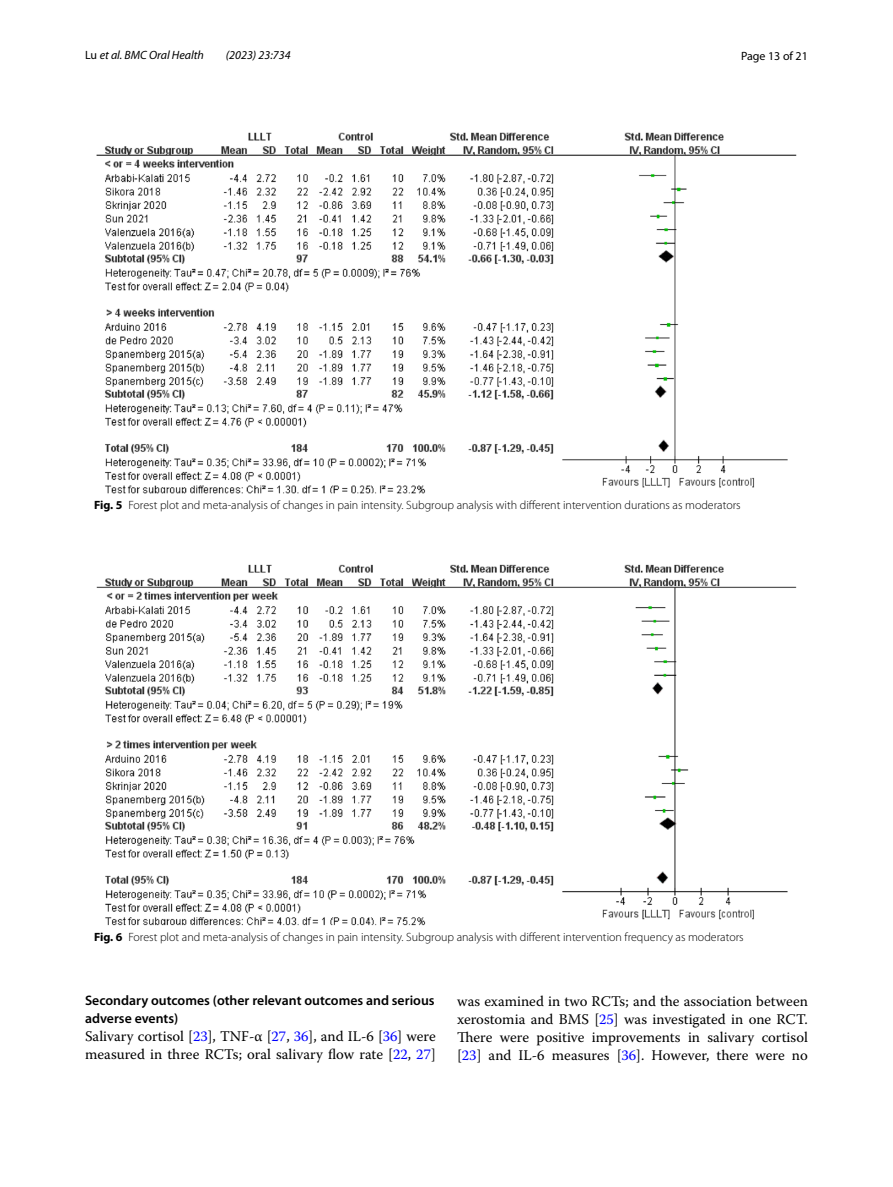
<style>
.page{position:relative;width:893px;height:1187px;background:#fff}
.page>*{position:absolute;margin:0;border:0;box-sizing:border-box;transform-origin:0 0}
.t1{font:14.7px/18px "Warnock Pro";color:#000}
.t2{font:600 13.8px/18px "Myriad Pro";color:#000}
.t3{font:300 12px "Myriad Pro";color:#000}
.t4{font:italic 12px "Myriad Pro";color:#000}
.t5{font:12px "Myriad Pro";color:#000}
.s1{font-style:normal}
.s2{font-weight:700}
.s3{color:#00f}
</style>
<div class="page">
<img style="left:96px;top:133px;width:701px;height:360px">
<img style="left:96px;top:564px;width:701px;height:361px">
<p class="t4" style="left:85px;top:48px;width:121px"><span class="s1">Lu</span> et al. BMC Oral Health</p>
<p class="t4" style="left:226px;top:48px;width:66px">(2023) 23:734</p>
<p class="t5" style="left:741px;top:48px;width:68px">Page 13 of 21</p>
<p class="t3" style="left:94px;top:498px;width:648px"><span class="s2">Fig. 5</span> Forest plot and meta-analysis of changes in pain intensity. Subgroup analysis with different intervention durations as moderators</p>
<p class="t3" style="left:94px;top:930px;width:651px"><span class="s2">Fig. 6</span> Forest plot and meta-analysis of changes in pain intensity. Subgroup analysis with different intervention frequency as moderators</p>
<p class="t2" style="left:85px;top:991px;width:351px">Secondary outcomes (other relevant outcomes and serious adverse events)</p>
<p class="t1" style="left:85px;top:1027px;width:352px">Salivary cortisol [<span class="s3">23</span>], TNF-α [<span class="s3">27</span>, <span class="s3">36</span>], and IL-6 [<span class="s3">36</span>] were measured in three RCTs; oral salivary flow rate [<span class="s3">22</span>, <span class="s3">27</span>]</p>
<p class="t1" style="left:457px;top:991px;width:352px;text-align:justify">was examined in two RCTs; and the association between xerostomia and BMS [<span class="s3">25</span>] was investigated in one RCT.<br>There were positive improvements in salivary cortisol [<span class="s3">23</span>] and IL-6 measures [<span class="s3">36</span>]. However, there were no</p>
</div>
